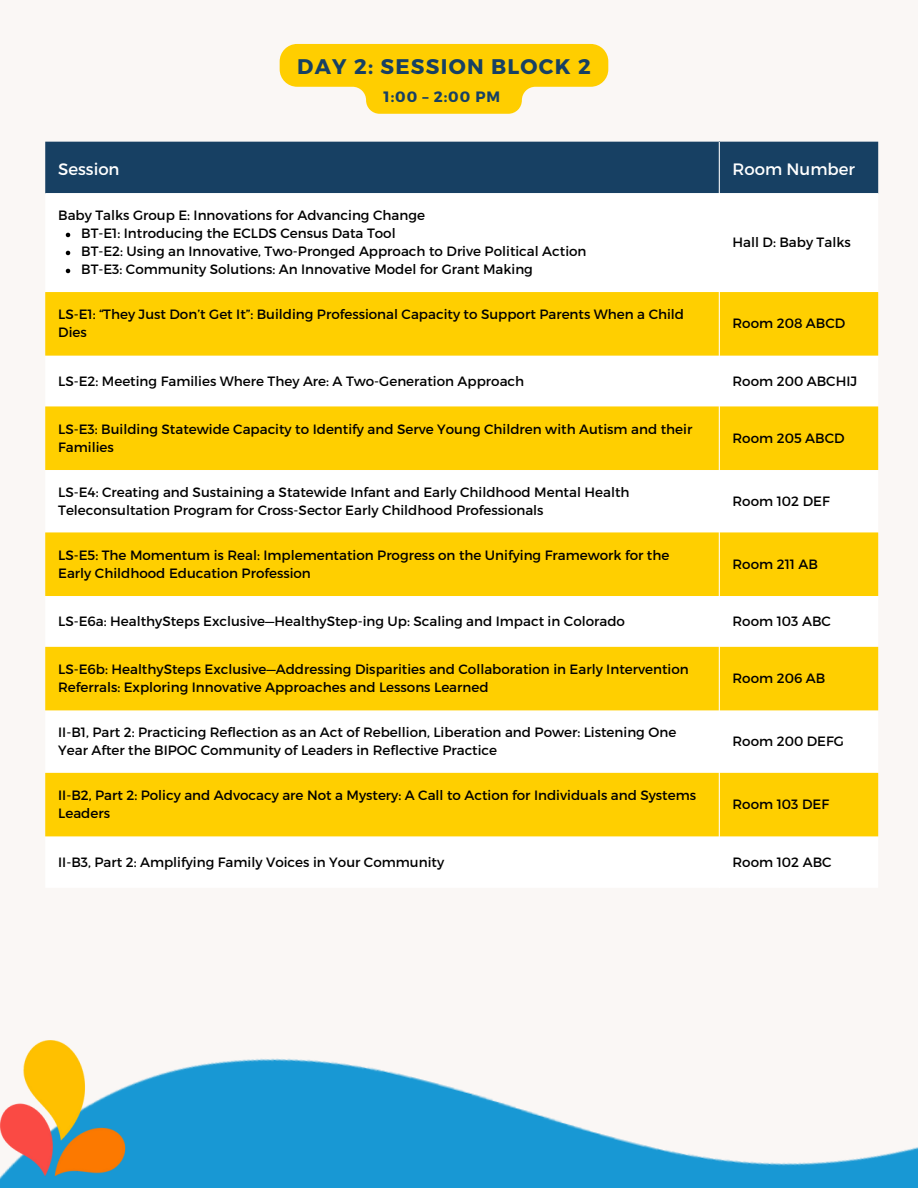
<style>
.page{position:relative;width:918px;height:1188px;background:#faf7f5}
.page>*{position:absolute;margin:0;border:0;box-sizing:border-box;transform-origin:0 0}
.t1{font:700 21.15px "Montserrat";letter-spacing:.06em;color:#174063}
.t2{font:16.5px "Montserrat";color:#fff}
.t3{font:700 15px "Montserrat";color:#174063}
.t4{font:13.5px/18px "Montserrat";color:#000}
</style>
<div class="page">
<div style="left:46px;top:142px;width:832px;height:51px;background:#174063"></div>
<svg style="left:46px;top:292px;width:832px;height:544px;fill:#ffcf00"></svg>
<svg style="left:66px;top:233px;width:4px;height:4px"></svg>
<svg style="left:66px;top:251px;width:4px;height:4px"></svg>
<svg style="left:66px;top:269px;width:4px;height:4px"></svg>
<hr style="left:719px;top:142px;width:1px;height:746px;background:#fff">
<svg style="left:280px;top:44px;width:328px;height:70px"></svg>
<img style="left:0;top:1040px;width:918px;height:148px">
<img style="left:0;top:1041px;width:129px;height:145px">
<p class="t1" style="left:297px;top:53px;width:295px">DAY 2: SESSION BLOCK 2</p>
<p class="t3" style="left:384px;top:87px;width:118px">1:00 – 2:00 PM</p>
<p class="t2" style="left:58px;top:158px;width:63px">Session</p>
<p class="t2" style="left:733px;top:158px;width:124px">Room Number</p>
<p class="t4" style="left:58px;top:206px;width:368px">Baby Talks Group E: Innovations for Advancing Change</p>
<p class="t4" style="left:81px;top:224px;width:316px">BT-E1: Introducing the ECLDS Census Data Tool</p>
<p class="t4" style="left:81px;top:242px;width:507px">BT-E2: Using an Innovative, Two-Pronged Approach to Drive Political Action</p>
<p class="t4" style="left:81px;top:260px;width:453px">BT-E3: Community Solutions: An Innovative Model for Grant Making</p>
<p class="t4" style="left:733px;top:233px;width:120px">Hall D: Baby Talks</p>
<p class="t4" style="left:58px;top:305px;width:627px">LS-E1: “They Just Don’t Get It”: Building Professional Capacity to Support Parents When a Child<br>Dies</p>
<p class="t4" style="left:733px;top:314px;width:114px">Room 208 ABCD</p>
<p class="t4" style="left:58px;top:371px;width:468px">LS-E2: Meeting Families Where They Are: A Two-Generation Approach</p>
<p class="t4" style="left:733px;top:371px;width:126px">Room 200 ABCHIJ</p>
<p class="t4" style="left:58px;top:419px;width:636px">LS-E3: Building Statewide Capacity to Identify and Serve Young Children with Autism and their<br>Families</p>
<p class="t4" style="left:733px;top:428px;width:114px">Room 205 ABCD</p>
<p class="t4" style="left:58px;top:482px;width:573px">LS-E4: Creating and Sustaining a Statewide Infant and Early Childhood Mental Health<br>Teleconsultation Program for Cross-Sector Early Childhood Professionals</p>
<p class="t4" style="left:733px;top:491px;width:99px">Room 102 DEF</p>
<p class="t4" style="left:58px;top:545px;width:613px">LS-E5: The Momentum is Real: Implementation Progress on the Unifying Framework for the<br>Early Childhood Education Profession</p>
<p class="t4" style="left:733px;top:554px;width:87px">Room 211 AB</p>
<p class="t4" style="left:58px;top:612px;width:568px">LS-E6a: HealthySteps Exclusive—HealthyStep-ing Up: Scaling and Impact in Colorado</p>
<p class="t4" style="left:733px;top:612px;width:100px">Room 103 ABC</p>
<p class="t4" style="left:58px;top:660px;width:632px">LS-E6b: HealthySteps Exclusive—Addressing Disparities and Collaboration in Early Intervention<br>Referrals: Exploring Innovative Approaches and Lessons Learned</p>
<p class="t4" style="left:733px;top:669px;width:94px">Room 206 AB</p>
<p class="t4" style="left:58px;top:723px;width:620px">II-B1, Part 2: Practicing Reflection as an Act of Rebellion, Liberation and Power: Listening One<br>Year After the BIPOC Community of Leaders in Reflective Practice</p>
<p class="t4" style="left:733px;top:732px;width:113px">Room 200 DEFG</p>
<p class="t4" style="left:58px;top:786px;width:639px">II-B2, Part 2: Policy and Advocacy are Not a Mystery: A Call to Action for Individuals and Systems<br>Leaders</p>
<p class="t4" style="left:733px;top:795px;width:98px">Room 103 DEF</p>
<p class="t4" style="left:58px;top:852px;width:388px">II-B3, Part 2: Amplifying Family Voices in Your Community</p>
<p class="t4" style="left:733px;top:852px;width:101px">Room 102 ABC</p>
</div>
